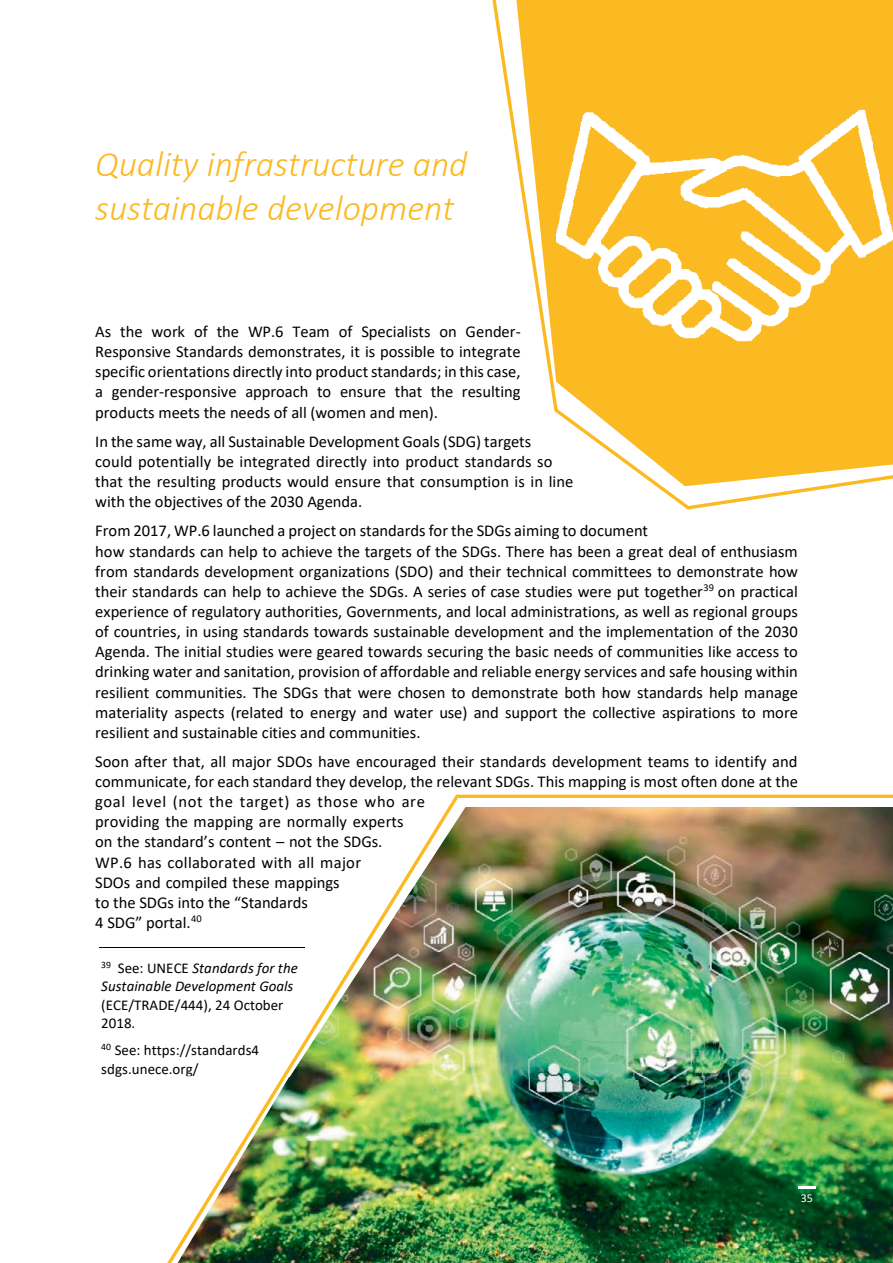
<style>
.page{position:relative;width:893px;height:1263px;background:#fff}
.page>*{position:absolute;margin:0;border:0;box-sizing:border-box;transform-origin:0 0}
.t1{font:italic 300 36px/44px "Calibri";color:#fbb922}
.t2{font:16.5px/20.1px "Calibri";color:#000}
.t3{font:15px/18.3px "Calibri";color:#000}
.t4{font:italic 15px/18.3px "Calibri";letter-spacing:.005em;color:#000}
.t5{font:12px "Calibri";color:#fff}
.s1{font-style:normal}
</style>
<div class="page">
<svg style="left:492px;top:0;width:351px;height:510px"></svg>
<hr style="left:99px;top:947px;width:206px;height:1px;background:#000">
<img style="left:167px;top:794px;width:726px;height:469px">
<div style="left:90px;top:1077px;width:150px;height:43px;background:#fff"></div>
<svg style="left:798px;top:1187px;width:18px;height:2px"></svg>
<svg style="left:516px;top:0;width:377px;height:486px;fill:#fbb922"></svg>
<img style="left:556px;top:52px;width:337px;height:296px">
<h1 class="t1" style="left:95px;top:142px;width:374px">Quality infrastructure and sustainable development</h1>
<p class="t2" style="left:95px;top:321px;width:427px;text-align:justify">As the work of the WP.6 Team of Specialists on Gender-Responsive Standards demonstrates, it is possible to integrate specific orientations directly into product standards; in this case, a gender-responsive approach to ensure that the resulting products meets the needs of all (women and men).</p>
<p class="t2" style="left:95px;top:431px;width:480px">In the same way, all Sustainable Development Goals (SDG) targets<br>could potentially be integrated directly into product standards so that the resulting products would ensure that consumption is in line with the objectives of the 2030 Agenda.</p>
<p class="t2" style="left:95px;top:520px;width:704px">From 2017, WP.6 launched a project on standards for the SDGs aiming to document<br>how standards can help to achieve the targets of the SDGs. There has been a great deal of enthusiasm from standards development organizations (SDO) and their technical committees to demonstrate how their standards can help to achieve the SDGs. A series of case studies were put together<sup>39</sup> on practical experience of regulatory authorities, Governments, and local administrations, as well as regional groups of countries, in using standards towards sustainable development and the implementation of the 2030<br>Agenda. The initial studies were geared towards securing the basic needs of communities like access to drinking water and sanitation, provision of affordable and reliable energy services and safe housing within resilient communities. The SDGs that were chosen to demonstrate both how standards help manage materiality aspects (related to energy and water use) and support the collective aspirations to more resilient and sustainable cities and communities.</p>
<p class="t2" style="left:95px;top:751px;width:704px">Soon after that, all major SDOs have encouraged their standards development teams to identify and communicate, for each standard they develop, the relevant SDGs. This mapping is most often done at the goal level (not the target) as those who are<br>providing the mapping are normally experts<br>on the standard’s content – not the SDGs.<br>WP.6 has collaborated with all major<br>SDOs and compiled these mappings<br>to the SDGs into the “Standards<br>4 SDG” portal.<sup>40</sup></p>
<p class="t4" style="left:101px;top:958px;width:198px"><sup>39</sup> <span class="s1">See: UNECE</span> Standards for the<br>Sustainable Development Goals</p>
<p class="t3" style="left:101px;top:995px;width:184px">(ECE/TRADE/444), 24 October<br>2018.</p>
<p class="t3" style="left:101px;top:1041px;width:159px"><sup>40</sup> See: https://standards4 sdgs.unece.org/</p>
<p class="t5" style="left:801px;top:1189px;width:14px">35</p>
</div>
